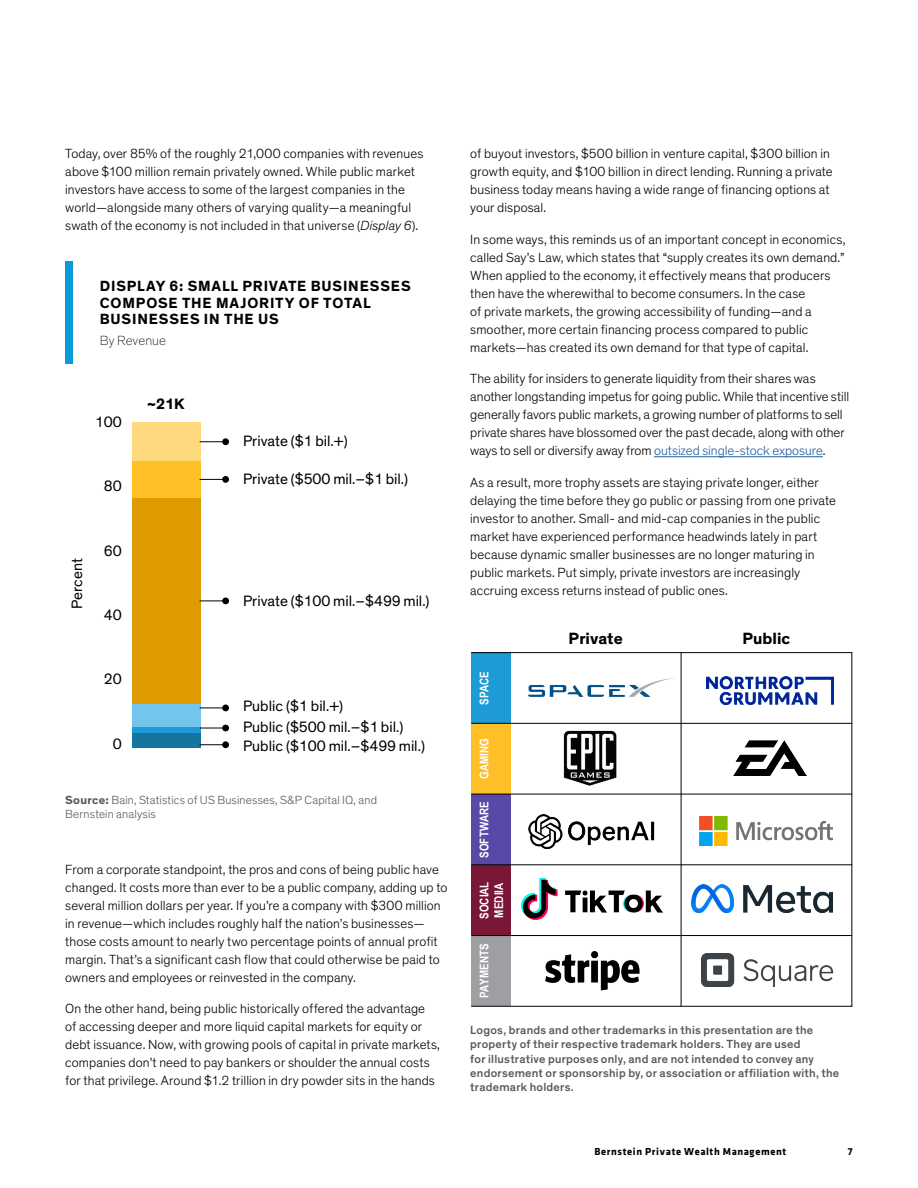
<style>
.page{position:relative;width:918px;height:1188px;background:#fff}
.page>*{position:absolute;margin:0;border:0;box-sizing:border-box;transform-origin:0 0}
.t1{font:700 16.65px "Theinhardt";color:#000}
.t2{font:15.3px/19px "Theinhardt";color:#000}
.t3{font:700 15.3px "Theinhardt";color:#000}
.t4{font:700 15px/16.5px "Theinhardt";letter-spacing:.055em;color:#000}
.t5{font:300 13.5px/18px "Theinhardt";letter-spacing:.01em;color:#000}
.t6{font:100 13.5px "Theinhardt";letter-spacing:.005em;color:#000}
.t7{font:500 12px/14.2px "Theinhardt";letter-spacing:.02em;color:#58595b}
.t8{font:300 12px/14.2px "Theinhardt";letter-spacing:.015em;color:#58595b}
.t9{font:700 12px/14.5px "Arial Narrow";color:#fff}
.t10{font:700 10.5px "Klavika";letter-spacing:.06em;color:#000}
.s1{font-style:italic}
.s2{font-weight:700}
.s3{color:#215e9e}
</style>
<div class="page">
<hr style="left:654px;top:456px;width:169px;height:1px;background:#215e9e">
<div style="left:65px;top:261px;width:8px;height:102px;background:#089bd7"></div>
<div style="left:132px;top:733px;width:68px;height:15px;background:#1674a1"></div>
<div style="left:132px;top:726px;width:68px;height:7px;background:#1e9bd7"></div>
<div style="left:132px;top:704px;width:68px;height:22px;background:#73c5ec"></div>
<div style="left:132px;top:498px;width:68px;height:206px;background:#dd9b00"></div>
<div style="left:132px;top:461px;width:68px;height:37px;background:#ffbf27"></div>
<div style="left:132px;top:423px;width:68px;height:38px;background:#ffd97d"></div>
<svg style="left:200px;top:707px;width:22px;height:1px"></svg>
<div style="left:222px;top:705px;width:7px;height:6px;background:#000;border-radius:50%"></div>
<svg style="left:200px;top:728px;width:22px;height:1px"></svg>
<div style="left:222px;top:725px;width:7px;height:6px;background:#000;border-radius:50%"></div>
<svg style="left:200px;top:744px;width:22px;height:1px"></svg>
<div style="left:222px;top:741px;width:7px;height:7px;background:#000;border-radius:50%"></div>
<svg style="left:200px;top:600px;width:22px;height:1px"></svg>
<div style="left:222px;top:598px;width:7px;height:6px;background:#000;border-radius:50%"></div>
<svg style="left:200px;top:479px;width:22px;height:1px"></svg>
<div style="left:222px;top:476px;width:7px;height:7px;background:#000;border-radius:50%"></div>
<svg style="left:200px;top:441px;width:22px;height:1px"></svg>
<div style="left:222px;top:438px;width:7px;height:7px;background:#000;border-radius:50%"></div>
<div style="left:471px;top:653px;width:39px;height:70px;background:#1e9bd7"></div>
<div style="left:471px;top:723px;width:39px;height:71px;background:#ffbf27"></div>
<div style="left:471px;top:794px;width:39px;height:71px;background:#5949a7"></div>
<div style="left:471px;top:865px;width:39px;height:71px;background:#7a1736"></div>
<div style="left:471px;top:936px;width:39px;height:70px;background:#9d9fa2"></div>
<hr style="left:681px;top:652px;width:1px;height:355px;background:#000">
<hr style="left:471px;top:652px;width:381px;height:1px;background:#000">
<hr style="left:471px;top:723px;width:381px;height:1px;background:#000">
<hr style="left:471px;top:794px;width:381px;height:1px;background:#000">
<hr style="left:471px;top:864px;width:381px;height:1px;background:#000">
<hr style="left:471px;top:935px;width:381px;height:1px;background:#000">
<hr style="left:851px;top:652px;width:1px;height:355px;background:#000">
<hr style="left:471px;top:1006px;width:381px;height:1px;background:#000">
<img style="left:528px;top:678px;width:146px;height:19px">
<img style="left:706px;top:677px;width:127px;height:28px">
<img style="left:563px;top:730px;width:54px;height:56px">
<img style="left:733px;top:740px;width:73px;height:36px">
<img style="left:528px;top:814px;width:127px;height:35px">
<img style="left:699px;top:817px;width:133px;height:28px">
<img style="left:522px;top:878px;width:141px;height:42px">
<img style="left:692px;top:884px;width:140px;height:29px">
<img style="left:545px;top:951px;width:95px;height:40px">
<img style="left:701px;top:954px;width:133px;height:33px">
<p class="t5" style="left:65px;top:145px;width:360px">Today, over 85% of the roughly 21,000 companies with revenues above $100 million remain privately owned. While public market investors have access to some of the largest companies in the world—alongside many others of varying quality—a meaningful swath of the economy is not included in that universe (<span class="s1">Display 6</span>).</p>
<p class="t4" style="left:100px;top:278px;width:312px">DISPLAY 6: SMALL PRIVATE BUSINESSES<br>COMPOSE THE MAJORITY OF TOTAL<br>BUSINESSES IN THE US</p>
<p class="t6" style="left:100px;top:333px;width:68px">By Revenue</p>
<p class="t2" style="left:95px;top:413px;width:29px">100</p>
<p class="t2" style="left:104px;top:477px;width:20px">80</p>
<p class="t2" style="left:68px;top:609px;width:52px;rotate:-90deg">Percent</p>
<p class="t2" style="left:104px;top:542px;width:20px">60</p>
<p class="t2" style="left:104px;top:606px;width:20px">40</p>
<p class="t2" style="left:104px;top:670px;width:20px">20</p>
<p class="t2" style="left:113px;top:735px;width:11px">0</p>
<p class="t3" style="left:147px;top:394px;width:39px">~21K</p>
<p class="t2" style="left:243px;top:432px;width:106px">Private ($1 bil.+)</p>
<p class="t2" style="left:243px;top:469px;width:166px">Private ($500 mil.–$1 bil.)</p>
<p class="t2" style="left:243px;top:592px;width:188px">Private ($100 mil.–$499 mil.)</p>
<p class="t2" style="left:243px;top:697px;width:102px">Public ($1 bil.+)</p>
<p class="t2" style="left:243px;top:718px;width:183px">Public ($500 mil.–$1 bil.)<br>Public ($100 mil.–$499 mil.)</p>
<p class="t8" style="left:65px;top:793px;width:313px"><span class="s2">Source:</span> Bain, Statistics of US Businesses, S&amp;P Capital IQ, and<br>Bernstein analysis</p>
<p class="t5" style="left:65px;top:860px;width:384px">From a corporate standpoint, the pros and cons of being public have changed. It costs more than ever to be a public company, adding up to several million dollars per year. If you’re a company with $300 million in revenue—which includes roughly half the nation’s businesses— those costs amount to nearly two percentage points of annual profit margin. That’s a significant cash flow that could otherwise be paid to owners and employees or reinvested in the company.</p>
<p class="t5" style="left:65px;top:1000px;width:376px">On the other hand, being public historically offered the advantage<br>of accessing deeper and more liquid capital markets for equity or debt issuance. Now, with growing pools of capital in private markets, companies don’t need to pay bankers or shoulder the annual costs for that privilege. Around $1.2 trillion in dry powder sits in the hands</p>
<p class="t5" style="left:470px;top:145px;width:364px">of buyout investors, $500 billion in venture capital, $300 billion in growth equity, and $100 billion in direct lending. Running a private business today means having a wide range of financing options at your disposal.</p>
<p class="t5" style="left:470px;top:230px;width:377px">In some ways, this reminds us of an important concept in economics, called Say’s Law, which states that “supply creates its own demand.” When applied to the economy, it effectively means that producers then have the wherewithal to become consumers. In the case<br>of private markets, the growing accessibility of funding—and a smoother, more certain financing process compared to public markets—has created its own demand for that type of capital.</p>
<p class="t5" style="left:470px;top:370px;width:380px">The ability for insiders to generate liquidity from their shares was another longstanding impetus for going public. While that incentive still generally favors public markets, a growing number of platforms to sell private shares have blossomed over the past decade, along with other ways to sell or diversify away from <span class="s3">outsized single-stock exposure</span>.</p>
<p class="t5" style="left:470px;top:473px;width:367px">As a result, more trophy assets are staying private longer, either delaying the time before they go public or passing from one private investor to another. Small- and mid-cap companies in the public market have experienced performance headwinds lately in part because dynamic smaller businesses are no longer maturing in public markets. Put simply, private investors are increasingly accruing excess returns instead of public ones.</p>
<p class="t1" style="left:569px;top:628px;width:56px">Private</p>
<p class="t1" style="left:742px;top:628px;width:49px">Public</p>
<p class="t9" style="left:476px;top:705px;width:36px;rotate:-90deg">SPACE</p>
<p class="t9" style="left:476px;top:779px;width:42px;rotate:-90deg">GAMING</p>
<p class="t9" style="left:476px;top:858px;width:58px;rotate:-90deg">SOFTWARE</p>
<p class="t9" style="left:476px;top:919px;width:39px;rotate:-90deg">SOCIAL<br>MEDIIA</p>
<p class="t9" style="left:476px;top:998px;width:57px;rotate:-90deg">PAYMENTS</p>
<p class="t7" style="left:470px;top:1023px;width:371px">Logos, brands and other trademarks in this presentation are the property of their respective trademark holders. They are used<br>for illustrative purposes only, and are not intended to convey any endorsement or sponsorship by, or association or affiliation with, the trademark holders.</p>
<p class="t10" style="left:595px;top:1144px;width:193px">Bernstein Private Wealth Management</p>
<p class="t10" style="left:848px;top:1144px;width:6px">7</p>
</div>
